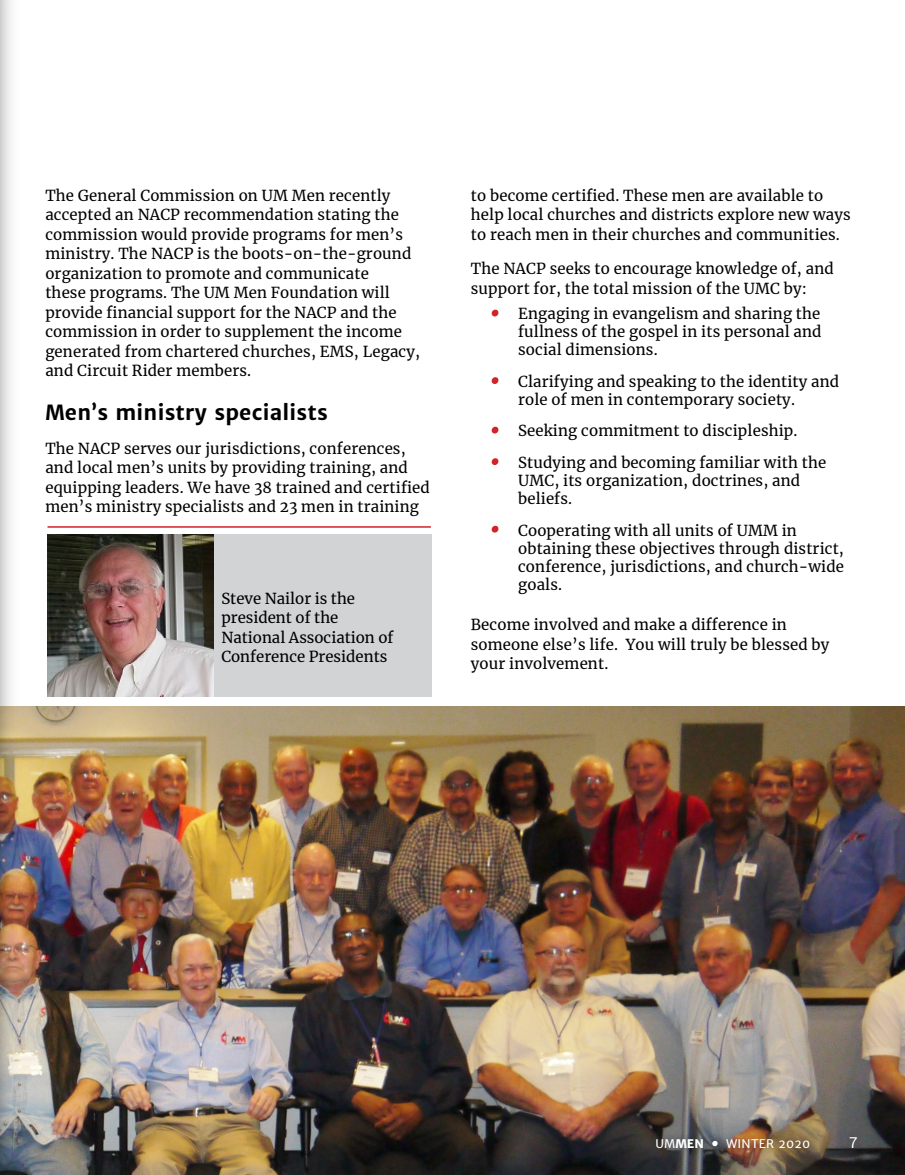
<style>
.page{position:relative;width:905px;height:1175px;background:#fff}
.page>*{position:absolute;margin:0;border:0;box-sizing:border-box;transform-origin:0 0}
.SUB_sans_12{font:700 21px "Merriweather Sans";letter-spacing:.01em;color:#000}
.TEXT_10{font:15px/19.5px "Merriweather";letter-spacing:.01em;color:#000}
.t1{font:15px "Roboto";color:#fff}
.t2{font:12px "Merriweather Sans";letter-spacing:.02em;color:#fff}
.s1{font-family:"Merriweather Sans";font-weight:700;font-style:italic;font-size:18px;color:#d2232a}
.s2{font-weight:800}
.s3{font-weight:700}
</style>
<div class="page">
<img style="left:54px;top:706px;width:850px;height:468px">
<div style="left:47px;top:534px;width:385px;height:162px;background:#d1d3d4"></div>
<img style="left:54px;top:534px;width:159px;height:162px">
<hr style="left:47px;top:526px;width:384px;height:1px;background:#d2232a">
<div style="left:649px;top:1131px;width:167px;height:24px;background:#000;opacity:.41"></div>
<div style="left:843px;top:1130px;width:21px;height:24px;background:#000;opacity:.41"></div>
<img style="left:0;top:0;width:54px;height:1174px">
<p class="TEXT_10" style="left:45px;top:185px;width:376px">The General Commission on UM Men recently accepted an NACP recommendation stating the commission would provide programs for men’s ministry. The NACP is the boots-on-the-ground organization to promote and communicate<br>these programs. The UM Men Foundation will provide financial support for the NACP and the commission in order to supplement the income generated from chartered churches, EMS, Legacy, and Circuit Rider members.</p>
<p class="SUB_sans_12" style="left:45px;top:399px;width:284px">Men’s ministry specialists</p>
<p class="TEXT_10" style="left:45px;top:438px;width:386px">The NACP serves our jurisdictions, conferences, and local men’s units by providing training, and equipping leaders. We have 38 trained and certified men’s ministry specialists and 23 men in training</p>
<p class="TEXT_10" style="left:221px;top:588px;width:174px">Steve Nailor is the president of the<br>National Association of<br>Conference Presidents</p>
<p class="TEXT_10" style="left:471px;top:185px;width:381px">to become certified. These men are available to help local churches and districts explore new ways to reach men in their churches and communities.</p>
<p class="TEXT_10" style="left:471px;top:259px;width:364px">The NACP seeks to encourage knowledge of, and support for, the total mission of the UMC by:</p>
<p class="TEXT_10" style="left:518px;top:304px;width:305px;line-height:18px;text-align:justify;text-indent:-27px"><span class="s1">•</span> Engaging in evangelism and sharing the fullness of the gospel in its personal and social dimensions.</p>
<p class="TEXT_10" style="left:518px;top:372px;width:322px;line-height:18px;text-indent:-27px"><span class="s1">•</span> Clarifying and speaking to the identity and role of men in contemporary society.</p>
<p class="TEXT_10" style="left:491px;top:421px;width:308px"><span class="s1">•</span> Seeking commitment to discipleship.</p>
<p class="TEXT_10" style="left:518px;top:453px;width:310px;line-height:18px;text-indent:-27px"><span class="s1">•</span> Studying and becoming familiar with the<br>UMC, its organization, doctrines, and beliefs.</p>
<p class="TEXT_10" style="left:518px;top:520px;width:327px;line-height:18px;text-indent:-27px"><span class="s1">•</span> Cooperating with all units of UMM in obtaining these objectives through district, conference, jurisdictions, and church-wide goals.</p>
<p class="TEXT_10" style="left:471px;top:614px;width:360px">Become involved and make a difference in someone else’s life. You will truly be blessed by your involvement.</p>
<p class="t2" style="left:655px;top:1135px;width:156px">UM<span class="s2">MEN</span> <span class="s3">•</span> WINTER 2020</p>
<p class="t1" style="left:849px;top:1132px;width:10px">7</p>
</div>
